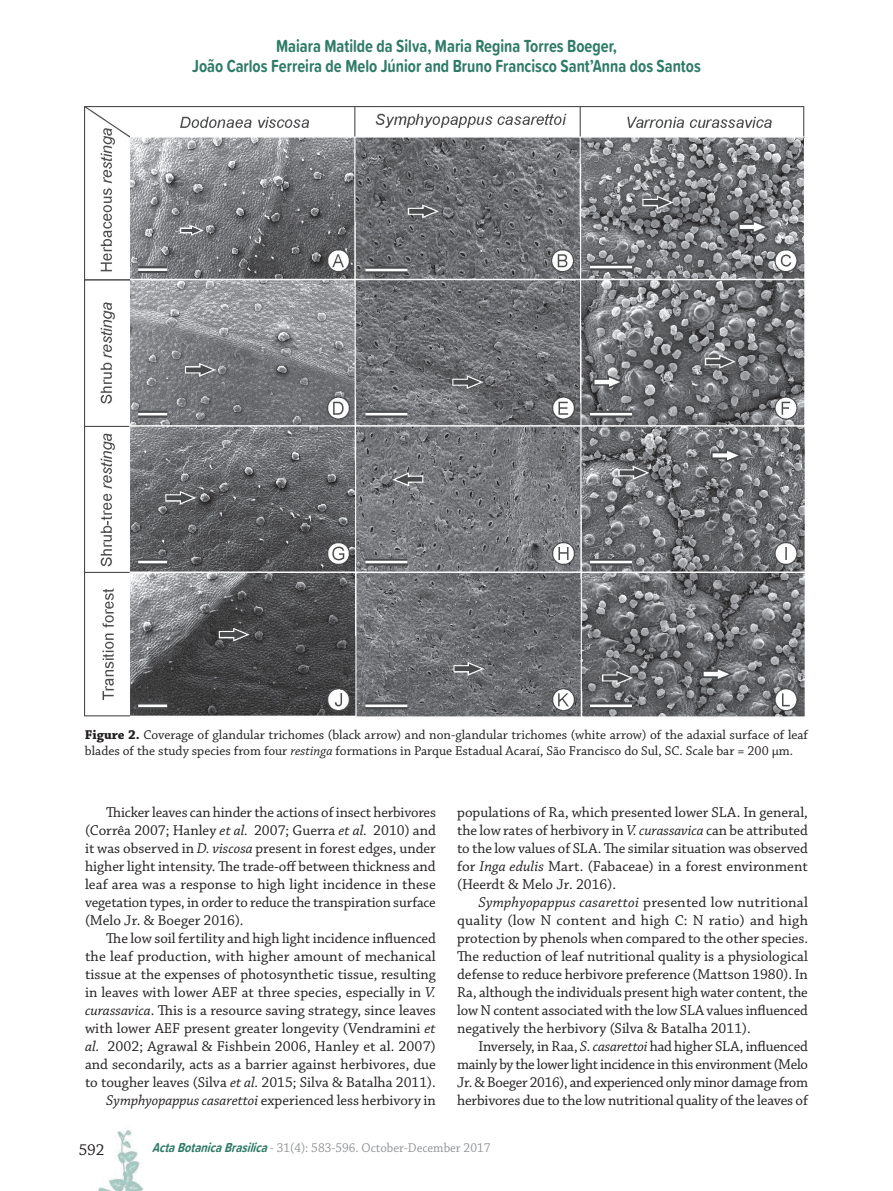
<style>
.page{position:relative;width:893px;height:1191px;background:#fff}
.page>*{position:absolute;margin:0;border:0;box-sizing:border-box;transform-origin:0 0}
.t1{font:700 18.15px/19.8px "Proxima Soft Cond";color:#2f7b67;text-align:center;scale:.91 1}
.t2{font:16.5px "Chaparral Pro";color:#231f20}
.t3{font:15px/18px "Chaparral Pro";color:#231f20;text-align:justify}
.t4{font:13.5px/16.2px "Chaparral Pro";color:#231f20}
.t5{font:13.5px "Chaparral Pro";color:#939598;scale:.95 1}
.s1{font-weight:700}
.s2{font-style:italic}
.s3{font-family:"Proxima Soft Cond";font-weight:700;font-style:italic;color:#2f7b67}
</style>
<div class="page">
<img style="left:98px;top:1130px;width:45px;height:61px">
<img style="left:85px;top:106px;width:720px;height:611px">
<p class="t1" style="left:192px;top:36px;width:560px">Maiara Matilde da Silva, Maria Regina Torres Boeger,<br>João Carlos Ferreira de Melo Júnior and Bruno Francisco Sant’Anna dos Santos</p>
<p class="t4" style="left:85px;top:727px;width:725px"><span class="s1">Figure 2.</span> Coverage of glandular trichomes (black arrow) and non-glandular trichomes (white arrow) of the adaxial surface of leaf blades of the study species from four <span class="s2">restinga</span> formations in Parque Estadual Acaraí, São Francisco do Sul, SC. Scale bar = 200 µm.</p>
<p class="t3" style="left:85px;top:804px;width:352px;text-indent:21px">Thicker leaves can hinder the actions of insect herbivores (Corrêa 2007; Hanley <span class="s2">et al.</span> 2007; Guerra <span class="s2">et al.</span> 2010) and it was observed in <span class="s2">D. viscosa</span> present in forest edges, under higher light intensity. The trade-off between thickness and leaf area was a response to high light incidence in these vegetation types, in order to reduce the transpiration surface (Melo Jr. &amp; Boeger 2016).</p>
<p class="t3" style="left:85px;top:930px;width:352px;text-align:right">The low soil fertility and high light incidence influenced the leaf production, with higher amount of mechanical tissue at the expenses of photosynthetic tissue, resulting in leaves with lower AEF at three species, especially in <span class="s2">V. curassavica</span>. This is a resource saving strategy, since leaves with lower AEF present greater longevity (Vendramini <span class="s2">et al.</span> 2002; Agrawal &amp; Fishbein 2006, Hanley et al. 2007) and secondarily, acts as a barrier against herbivores, due to tougher leaves (Silva <span class="s2">et al.</span> 2015; Silva &amp; Batalha 2011).<br><span class="s2">Symphyopappus casarettoi</span> experienced less herbivory in</p>
<p class="t3" style="left:457px;top:804px;width:352px">populations of Ra, which presented lower SLA. In general, the low rates of herbivory in <span class="s2">V. curassavica</span> can be attributed to the low values of SLA. The similar situation was observed for <span class="s2">Inga edulis</span> Mart. (Fabaceae) in a forest environment (Heerdt &amp; Melo Jr. 2016).</p>
<p class="t3" style="left:457px;top:894px;width:352px;text-indent:21px"><span class="s2">Symphyopappus casarettoi</span> presented low nutritional quality (low N content and high C: N ratio) and high protection by phenols when compared to the other species.<br>The reduction of leaf nutritional quality is a physiological defense to reduce herbivore preference (Mattson 1980). In Ra, although the individuals present high water content, the low N content associated with the low SLA values influenced negatively the herbivory (Silva &amp; Batalha 2011).</p>
<p class="t3" style="left:457px;top:1038px;width:352px;text-indent:21px">Inversely, in Raa, <span class="s2">S. casarettoi</span> had higher SLA, influenced mainly by the lower light incidence in this environment (Melo Jr. &amp; Boeger 2016), and experienced only minor damage from herbivores due to the low nutritional quality of the leaves of</p>
<p class="t2" style="left:79px;top:1141px;width:27px">592</p>
<p class="t5" style="left:152px;top:1140px;width:358px"><span class="s3">ActaBotanicaBrasilica</span>- 31(4): 583-596. October-December 2017</p>
</div>
